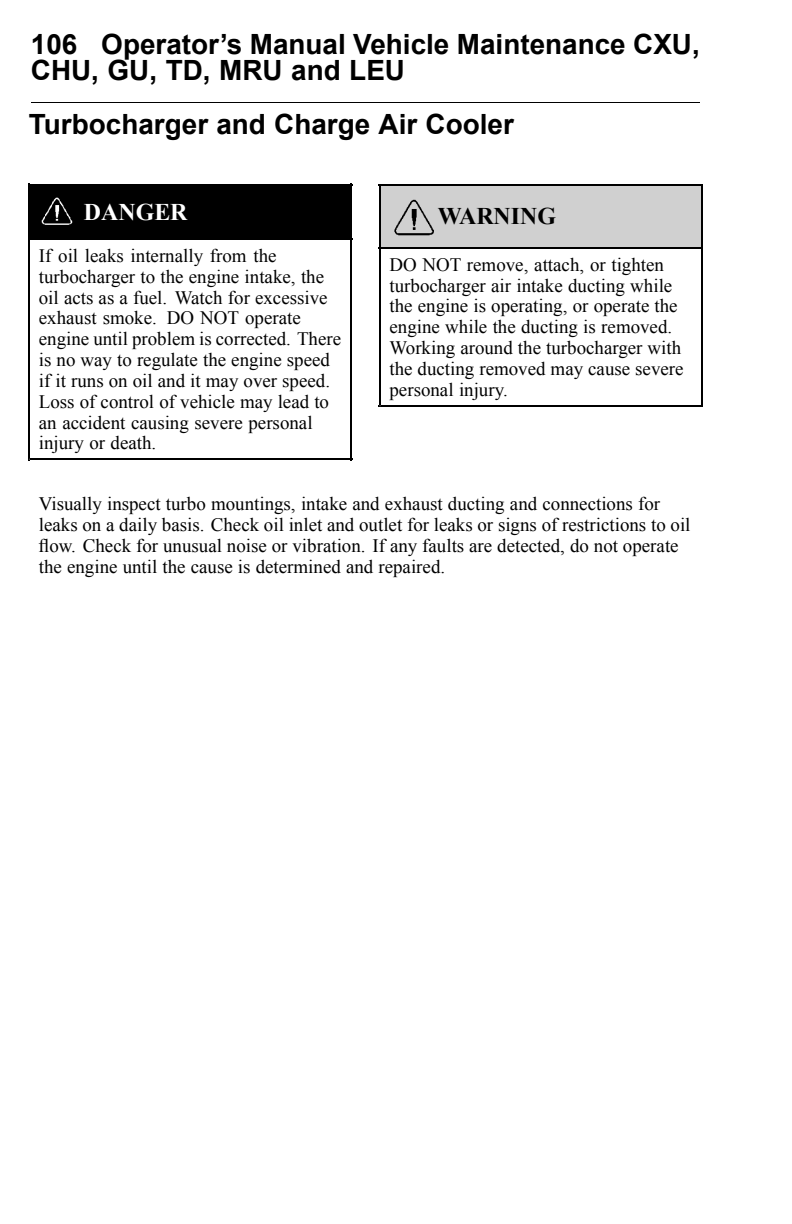
<style>
.page{position:relative;width:792px;height:1224px;background:#fff}
.page>*{position:absolute;margin:0;border:0;box-sizing:border-box;transform-origin:0 0}
.t1{font:700 27.8px/26px "Arial";color:#000}
.t2{font:700 24px "Times New Roman";color:#000}
.t3{font:700 24px "Times New Roman";color:#fff}
.t4{font:19px/20.8px "Times New Roman";color:#000}
</style>
<div class="page">
<hr style="left:31px;top:102px;width:669px;height:1px;background:#000">
<div style="left:29px;top:185px;width:45px;height:54px;background:#000"></div>
<div style="left:74px;top:185px;width:277px;height:54px;background:#000"></div>
<img style="left:41px;top:197px;width:32px;height:28px">
<hr style="left:28px;top:184px;width:324px;height:2px;background:#000">
<hr style="left:28px;top:184px;width:2px;height:56px;background:#000">
<hr style="left:350px;top:184px;width:2px;height:56px;background:#000">
<hr style="left:28px;top:238px;width:324px;height:2px;background:#000">
<hr style="left:28px;top:238px;width:2px;height:222px;background:#000">
<hr style="left:350px;top:238px;width:2px;height:222px;background:#000">
<hr style="left:28px;top:458px;width:324px;height:2px;background:#000">
<div style="left:380px;top:185px;width:48px;height:63px;background:#d0d0d0"></div>
<div style="left:428px;top:185px;width:274px;height:63px;background:#d0d0d0"></div>
<img style="left:394px;top:199px;width:40px;height:37px">
<hr style="left:379px;top:184px;width:324px;height:2px;background:#000">
<hr style="left:379px;top:184px;width:2px;height:65px;background:#000">
<hr style="left:701px;top:184px;width:2px;height:65px;background:#000">
<hr style="left:379px;top:247px;width:324px;height:2px;background:#000">
<hr style="left:379px;top:247px;width:2px;height:160px;background:#000">
<hr style="left:701px;top:247px;width:2px;height:160px;background:#000">
<hr style="left:379px;top:405px;width:324px;height:2px;background:#000">
<p class="t1" style="left:31px;top:34px;width:670px">106 Operator’s Manual Vehicle Maintenance CXU,<br>CHU, GU, TD, MRU and LEU</p>
<p class="t1" style="left:29px;top:114px;width:487px">Turbocharger and Charge Air Cooler</p>
<p class="t3" style="left:84px;top:204px;width:105px">DANGER</p>
<p class="t4" style="left:39px;top:247px;width:304px">If oil leaks internally from the turbocharger to the engine intake, the oil acts as a fuel. Watch for excessive exhaust smoke. DO NOT operate engine until problem is corrected. There is no way to regulate the engine speed if it runs on oil and it may over speed.<br>Loss of control of vehicle may lead to an accident causing severe personal injury or death.</p>
<p class="t2" style="left:438px;top:208px;width:120px">WARNING</p>
<p class="t4" style="left:389px;top:256px;width:296px">DO NOT remove, attach, or tighten turbocharger air intake ducting while the engine is operating, or operate the engine while the ducting is removed.<br>Working around the turbocharger with the ducting removed may cause severe personal injury.</p>
<p class="t4" style="left:39px;top:495px;width:653px">Visually inspect turbo mountings, intake and exhaust ducting and connections for leaks on a daily basis. Check oil inlet and outlet for leaks or signs of restrictions to oil flow. Check for unusual noise or vibration. If any faults are detected, do not operate the engine until the cause is determined and repaired.</p>
</div>
